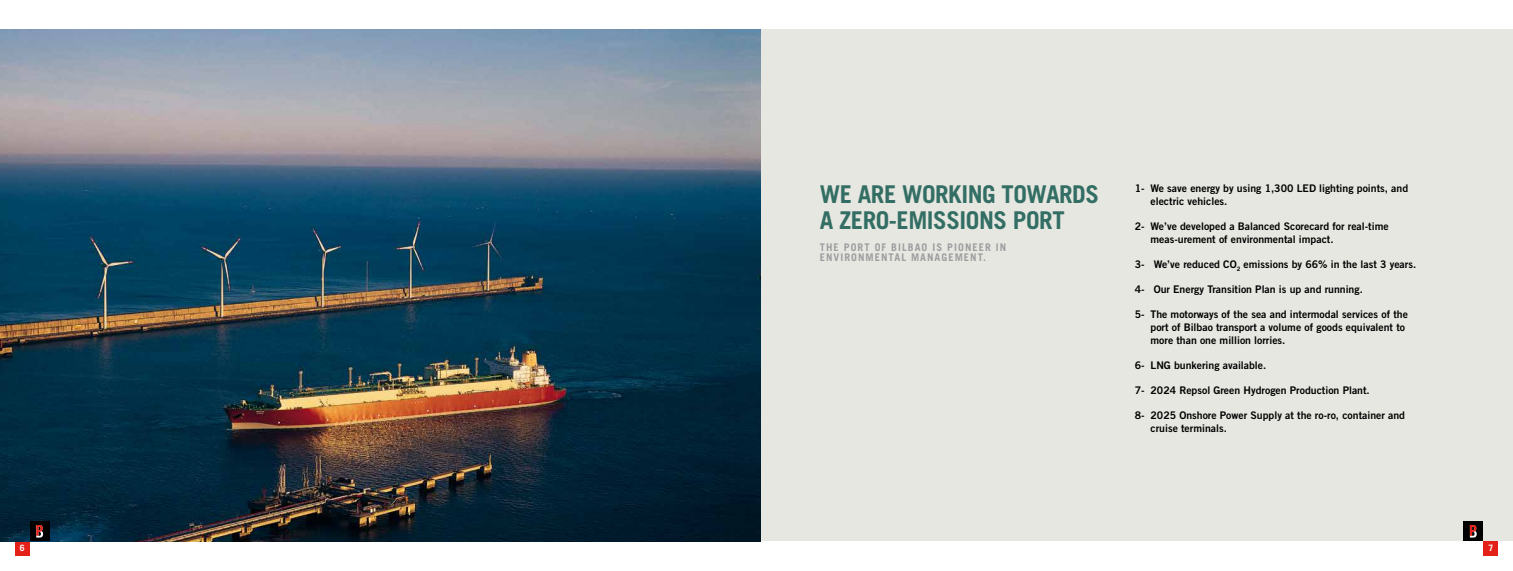
<style>
.page{position:relative;width:1513px;height:571px;background:#fff}
.page>*{position:absolute;margin:0;border:0;box-sizing:border-box;transform-origin:0 0}
.t1{font:700 24.5px/26.2px "Trade Gothic";letter-spacing:-.02em;color:#336e64}
.t2{font:10.5px/12.6px "Trade Gothic Bold Two";color:#000}
.t3{font:700 10.5px/10.5px "Trade Gothic";letter-spacing:.1em;color:#9c9e9f}
.t4{font:700 8.75px "Trade Gothic";color:#fff}
</style>
<div class="page">
<div style="left:15px;top:541px;width:15px;height:15px;background:#e32119"></div>
<div style="left:753px;top:30px;width:760px;height:511px;background:#e7e7e1"></div>
<img style="left:0;top:30px;width:760px;height:511px">
<div style="left:30px;top:521px;width:20px;height:20px;background:#000"></div>
<svg style="left:36px;top:525px;width:7px;height:12px"></svg>
<div style="left:1483px;top:541px;width:15px;height:15px;background:#e32119"></div>
<div style="left:1463px;top:521px;width:20px;height:20px;background:#000"></div>
<svg style="left:1470px;top:525px;width:7px;height:12px"></svg>
<p class="t4" style="left:20px;top:542px;width:6px">6</p>
<h1 class="t1" style="left:820px;top:180px;width:281px">WE ARE WORKING TOWARDS<br>A ZERO-EMISSIONS PORT</h1>
<p class="t3" style="left:820px;top:241px;width:188px">THE PORT OF BILBAO IS PIONEER IN<br>ENVIRONMENTAL MANAGEMENT.</p>
<p class="t2" style="left:1150px;top:182px;width:259px;text-indent:-16px">1- We save energy by using 1,300 LED lighting points, and electric vehicles.</p>
<p class="t2" style="left:1150px;top:220px;width:240px;text-indent:-16px">2- We’ve developed a Balanced Scorecard for real-time meas-urement of environmental impact.</p>
<p class="t2" style="left:1135px;top:257px;width:283px">3- We’ve reduced CO<sub>2</sub> emissions by 66% in the last 3 years.</p>
<p class="t2" style="left:1135px;top:283px;width:230px">4- Our Energy Transition Plan is up and running.</p>
<p class="t2" style="left:1150px;top:308px;width:259px;text-indent:-16px">5- The motorways of the sea and intermodal services of the port of Bilbao transport a volume of goods equivalent to more than one million lorries.</p>
<p class="t2" style="left:1135px;top:358px;width:133px">6- LNG bunkering available.</p>
<p class="t2" style="left:1135px;top:383px;width:237px">7- 2024 Repsol Green Hydrogen Production Plant.</p>
<p class="t2" style="left:1150px;top:409px;width:256px;text-indent:-16px">8- 2025 Onshore Power Supply at the ro-ro, container and cruise terminals.</p>
<p class="t4" style="left:1488px;top:542px;width:6px">7</p>
</div>
